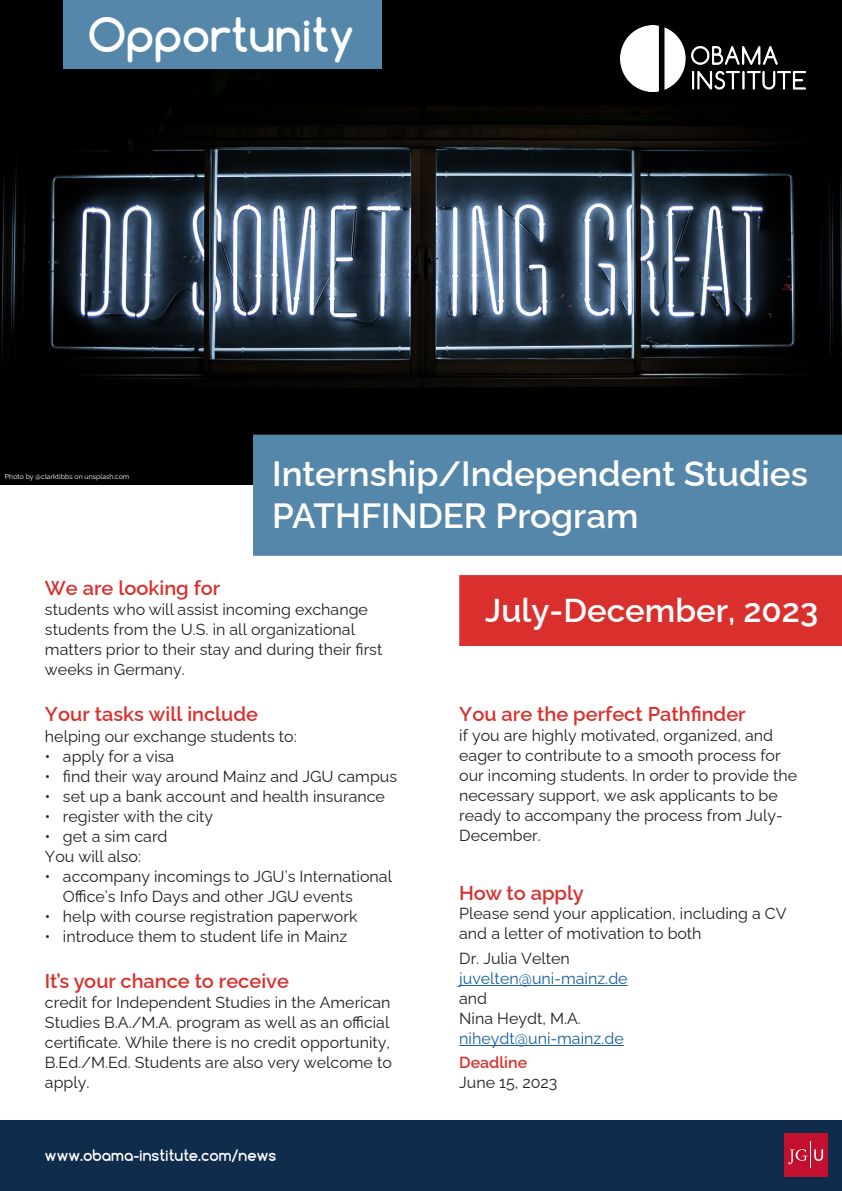
<style>
.page{position:relative;width:842px;height:1191px;background:#fff}
.page>*{position:absolute;margin:0;border:0;box-sizing:border-box;transform-origin:0 0}
.t1{font:700 44.8px "Comfortaa";color:#fff}
.t2{font:600 35px "Raleway";color:#fff}
.t3{font:600 33px "Raleway";color:#fff}
.t4{font:600 20px "Raleway";color:#da302d}
.Absatzformat_1{font:16px/20px "Raleway";color:#231f20}
.t5{font:16px "Raleway";color:#175d9e}
.t6{font:600 16px "Raleway";color:#da302d}
.t7{font:700 15px "Comfortaa";color:#fff}
.t8{font:7px "Raleway";color:#fff}
</style>
<div class="page">
<img style="left:0;top:0;width:842px;height:485px">
<div style="left:60px;top:0;width:330px;height:77px;background:#010101"></div>
<div style="left:63px;top:0;width:318px;height:69px;background:#5587aa"></div>
<div style="left:253px;top:434px;width:589px;height:122px;background:#5587aa"></div>
<div style="left:0;top:1120px;width:842px;height:71px;background:#102c4d"></div>
<div style="left:784px;top:1133px;width:43px;height:43px;background:#c3102e"></div>
<svg style="left:788px;top:1141px;width:35px;height:27px"></svg>
<img style="left:620px;top:26px;width:186px;height:65px">
<div style="left:459px;top:575px;width:383px;height:71px;background:#da302d"></div>
<hr style="left:459px;top:985px;width:169px;height:1px;background:#175d9e">
<hr style="left:459px;top:1045px;width:165px;height:1px;background:#175d9e">
<p class="t1" style="left:88px;top:6px;width:268px">Opportunity</p>
<p class="t8" style="left:5px;top:471px;width:126px">Photo by @clarktibbs on unsplash.com</p>
<p class="t2" style="left:272px;top:445px;width:537px">Internship/Independent Studies</p>
<p class="t2" style="left:272px;top:487px;width:368px">PATHFINDER Program</p>
<p class="t4" style="left:45px;top:571px;width:177px">We are looking for</p>
<p class="Absatzformat_1" style="left:45px;top:597px;width:339px">students who will assist incoming exchange students from the U.S. in all organizational matters prior to their stay and during their first weeks in Germany.</p>
<p class="t4" style="left:45px;top:698px;width:215px">Your tasks will include</p>
<p class="Absatzformat_1" style="left:45px;top:724px;width:253px">helping our exchange students to:</p>
<p class="Absatzformat_1" style="left:45px;top:744px;width:131px">• apply for a visa</p>
<p class="Absatzformat_1" style="left:45px;top:764px;width:354px">• find their way around Mainz and JGU campus</p>
<p class="Absatzformat_1" style="left:45px;top:784px;width:341px">• set up a bank account and health insurance</p>
<p class="Absatzformat_1" style="left:45px;top:804px;width:170px">• register with the city</p>
<p class="Absatzformat_1" style="left:45px;top:824px;width:124px">• get a sim card</p>
<p class="Absatzformat_1" style="left:45px;top:844px;width:98px">You will also:</p>
<p class="Absatzformat_1" style="left:63px;top:864px;width:331px;text-indent:-18px">• accompany incomings to JGU’s International<br>Office’s Info Days and other JGU events</p>
<p class="Absatzformat_1" style="left:45px;top:904px;width:314px">• help with course registration paperwork</p>
<p class="Absatzformat_1" style="left:45px;top:924px;width:304px">• introduce them to student life in Mainz</p>
<p class="t4" style="left:45px;top:965px;width:246px">It’s your chance to receive</p>
<p class="Absatzformat_1" style="left:45px;top:990px;width:348px">credit for Independent Studies in the American Studies B.A./M.A. program as well as an official certificate. While there is no credit opportunity, B.Ed./M.Ed. Students are also very welcome to apply.</p>
<p class="t7" style="left:45px;top:1146px;width:233px">www.obama-institute.com/news</p>
<p class="t3" style="left:485px;top:583px;width:334px">July-December, 2023</p>
<p class="t4" style="left:459px;top:698px;width:288px">You are the perfect Pathfinder</p>
<p class="Absatzformat_1" style="left:459px;top:724px;width:339px">if you are highly motivated, organized, and eager to contribute to a smooth process for our incoming students. In order to provide the necessary support, we ask applicants to be ready to accompany the process from July-December.</p>
<p class="t4" style="left:459px;top:877px;width:126px">How to apply</p>
<p class="Absatzformat_1" style="left:459px;top:902px;width:329px">Please send your application, including a CV and a letter of motivation to both</p>
<p class="Absatzformat_1" style="left:459px;top:946px;width:112px">Dr. Julia Velten</p>
<p class="t5" style="left:459px;top:965px;width:170px">juvelten@uni-mainz.de</p>
<p class="Absatzformat_1" style="left:459px;top:986px;width:29px">and</p>
<p class="Absatzformat_1" style="left:459px;top:1006px;width:123px">Nina Heydt, M.A.</p>
<p class="t5" style="left:459px;top:1025px;width:166px">niheydt@uni-mainz.de</p>
<p class="t6" style="left:459px;top:1049px;width:69px">Deadline</p>
<p class="Absatzformat_1" style="left:459px;top:1070px;width:100px">June 15, 2023</p>
</div>
